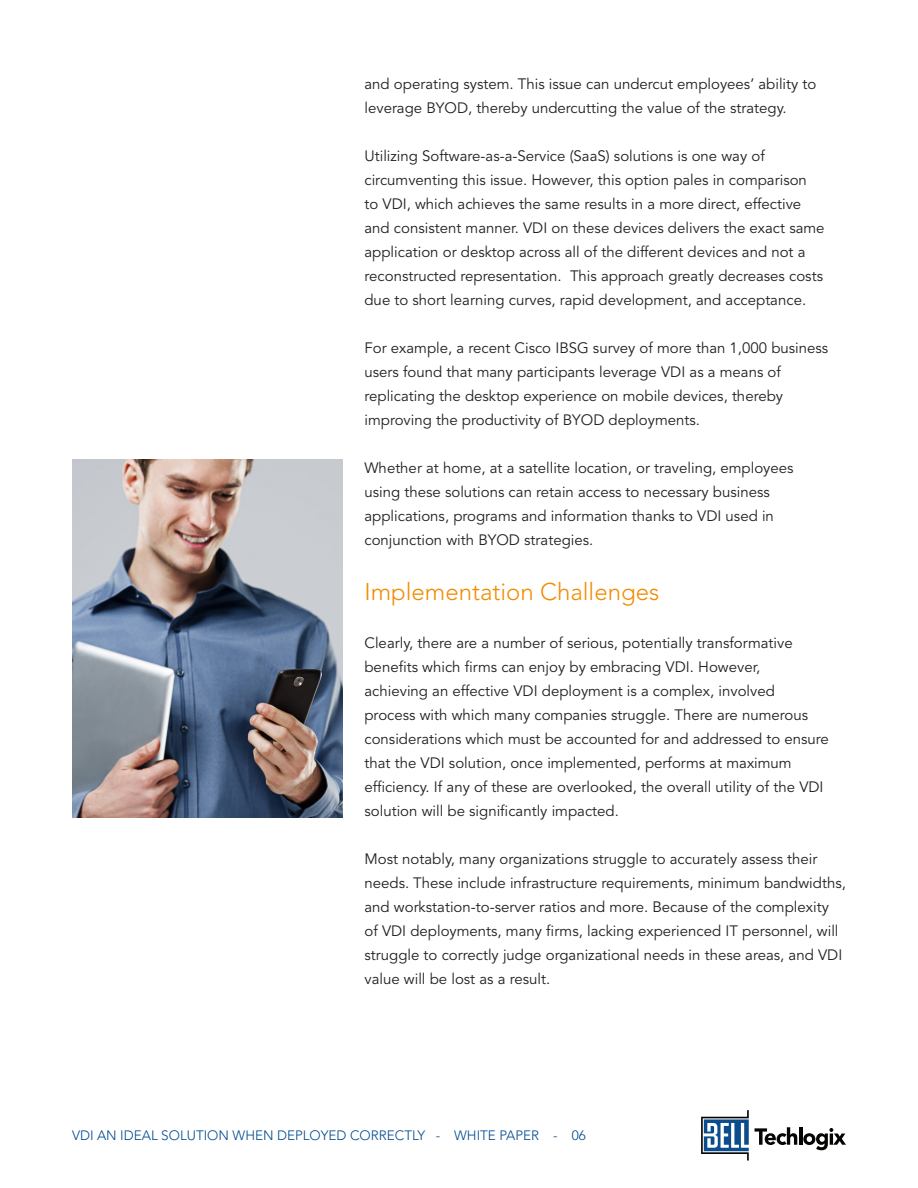
<style>
.page{position:relative;width:918px;height:1188px;background:#fff}
.page>*{position:absolute;margin:0;border:0;box-sizing:border-box;transform-origin:0 0}
.t1{font:300 24px "Avenir LT Std";color:#f28c00}
.t2{font:15px/24px "Avenir LT Std";color:#231f20}
.t3{font:300 13.5px "Avenir LT Std";color:#004a8d}
</style>
<div class="page">
<svg style="left:755px;top:1127px;width:42px;height:18px"></svg>
<hr style="left:799px;top:1127px;width:3px;height:18px;background:#040503">
<svg style="left:803px;top:1128px;width:43px;height:22px"></svg>
<svg style="left:701px;top:1110px;width:48px;height:51px"></svg>
<img style="left:72px;top:459px;width:271px;height:358px">
<p class="t2" style="left:364px;top:72px;width:453px">and operating system. This issue can undercut employees’ ability to leverage BYOD, thereby undercutting the value of the strategy.</p>
<p class="t2" style="left:364px;top:144px;width:462px">Utilizing Software-as-a-Service (SaaS) solutions is one way of circumventing this issue. However, this option pales in comparison<br>to VDI, which achieves the same results in a more direct, effective and consistent manner. VDI on these devices delivers the exact same application or desktop across all of the different devices and not a reconstructed representation. This approach greatly decreases costs due to short learning curves, rapid development, and acceptance.</p>
<p class="t2" style="left:364px;top:336px;width:465px">For example, a recent Cisco IBSG survey of more than 1,000 business users found that many participants leverage VDI as a means of replicating the desktop experience on mobile devices, thereby improving the productivity of BYOD deployments.</p>
<p class="t2" style="left:364px;top:456px;width:431px">Whether at home, at a satellite location, or traveling, employees using these solutions can retain access to necessary business applications, programs and information thanks to VDI used in conjunction with BYOD strategies.</p>
<p class="t1" style="left:364px;top:578px;width:296px">Implementation Challenges</p>
<p class="t2" style="left:364px;top:631px;width:466px">Clearly, there are a number of serious, potentially transformative benefits which firms can enjoy by embracing VDI. However,<br>achieving an effective VDI deployment is a complex, involved process with which many companies struggle. There are numerous considerations which must be accounted for and addressed to ensure that the VDI solution, once implemented, performs at maximum efficiency. If any of these are overlooked, the overall utility of the VDI solution will be significantly impacted.</p>
<p class="t2" style="left:364px;top:847px;width:483px">Most notably, many organizations struggle to accurately assess their needs. These include infrastructure requirements, minimum bandwidths, and workstation-to-server ratios and more. Because of the complexity of VDI deployments, many firms, lacking experienced IT personnel, will struggle to correctly judge organizational needs in these areas, and VDI value will be lost as a result.</p>
<p class="t3" style="left:72px;top:1128px;width:515px">VDI AN IDEAL SOLUTION WHEN DEPLOYED CORRECTLY - WHITE PAPER - 06</p>
</div>
